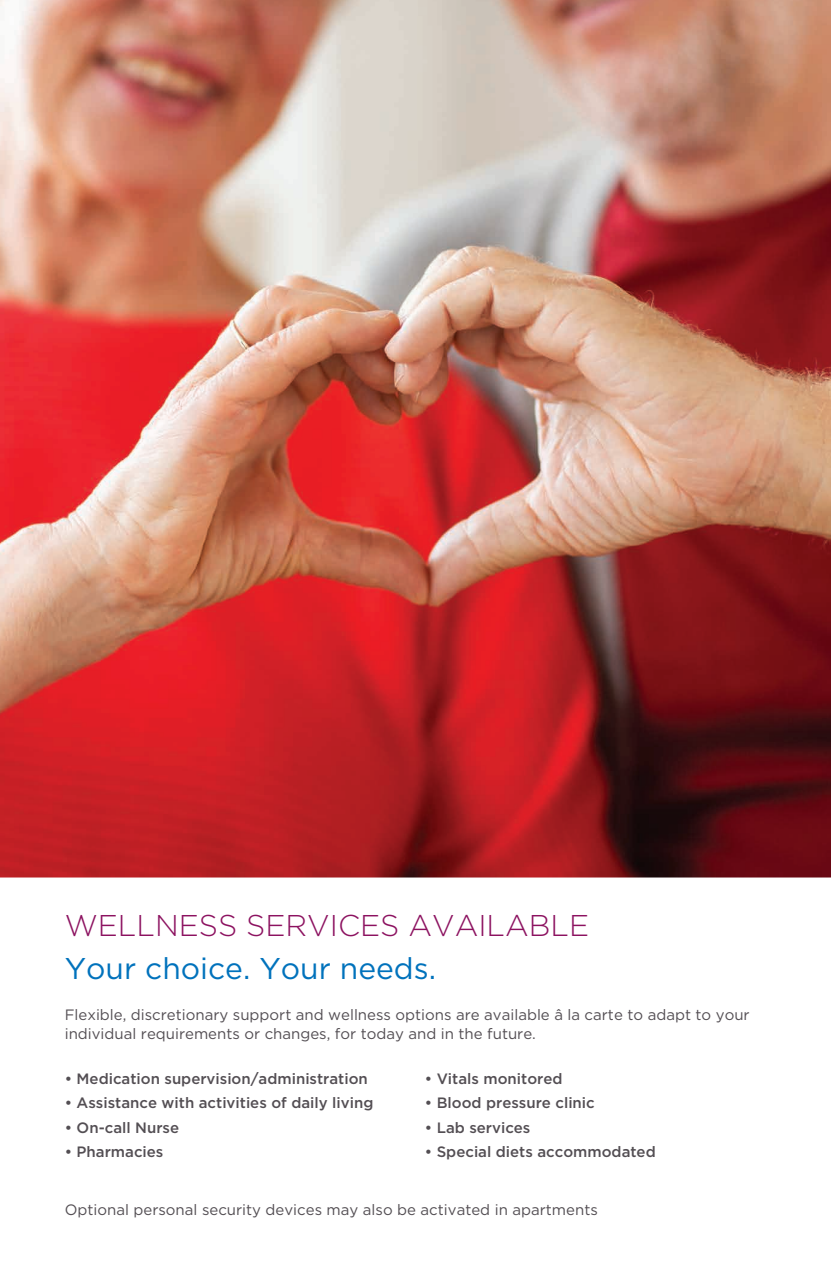
<style>
.page{position:relative;width:831px;height:1285px;background:#fff}
.page>*{position:absolute;margin:0;border:0;box-sizing:border-box;transform-origin:0 0}
.t1{font:300 30px "Gotham HTF";color:#8c1260}
.t2{font:30px "Gotham HTF";color:#0072bc}
.t3{font:15px/18.8px "Gotham HTF";color:#534e53}
.t4{font:500 15px "Gotham HTF";color:#534e53}
</style>
<div class="page">
<img style="left:0;top:0;width:831px;height:877px">
<h2 class="t1" style="left:65px;top:909px;width:526px">WELLNESS SERVICES AVAILABLE</h2>
<h3 class="t2" style="left:65px;top:951px;width:373px">Your choice. Your needs.</h3>
<p class="t3" style="left:65px;top:1005px;width:686px">Flexible, discretionary support and wellness options are available â la carte to adapt to your individual requirements or changes, for today and in the future.</p>
<p class="t4" style="left:65px;top:1069px;width:305px">• Medication supervision/administration</p>
<p class="t4" style="left:425px;top:1069px;width:139px">• Vitals monitored</p>
<p class="t4" style="left:65px;top:1094px;width:310px">• Assistance with activities of daily living</p>
<p class="t4" style="left:425px;top:1094px;width:171px">• Blood pressure clinic</p>
<p class="t4" style="left:65px;top:1118px;width:116px">• On-call Nurse</p>
<p class="t4" style="left:425px;top:1118px;width:107px">• Lab services</p>
<p class="t4" style="left:65px;top:1143px;width:100px">• Pharmacies</p>
<p class="t4" style="left:425px;top:1143px;width:232px">• Special diets accommodated</p>
<p class="t3" style="left:65px;top:1199px;width:534px">Optional personal security devices may also be activated in apartments</p>
</div>
